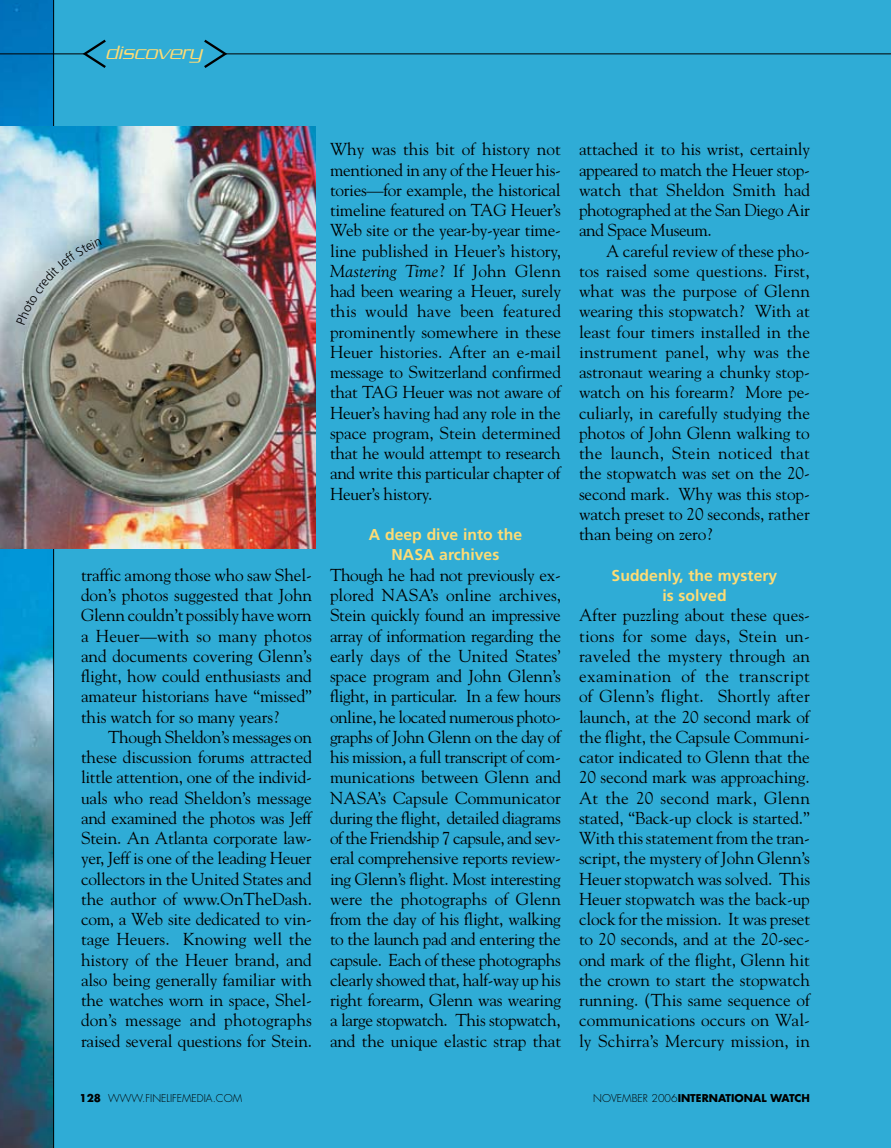
<style>
.page{position:relative;width:891px;height:1148px;background:#fff}
.page>*{position:absolute;margin:0;border:0;box-sizing:border-box;transform-origin:0 0}
.t1{font:italic 300 20.85px "Serpentine";color:#ffdc74}
.t2{font:17.25px/20.2px "Goudy";letter-spacing:-.01em;color:#000;text-align:justify}
.t3{font:700 15.75px/20.2px "Frutiger";color:#ffdc74;text-align:center}
.t4{font:700 10.5px "Futura";color:#000}
.t5{font:300 10.5px "Futura";color:#000}
.s1{font-style:italic}
.s2{font-weight:700}
.s3{font-weight:300}
</style>
<div class="page">
<div style="left:54px;top:0;width:837px;height:1148px;background:#2facd6"></div>
<img style="left:0;top:0;width:53px;height:1148px">
<hr style="left:53px;top:0;width:1px;height:1148px;background:#000">
<svg style="left:202px;top:37px;width:27px;height:33px"></svg>
<svg style="left:81px;top:37px;width:27px;height:33px"></svg>
<hr style="left:0;top:53px;width:85px;height:1px;background:#000">
<hr style="left:224px;top:53px;width:667px;height:1px;background:#000">
<img style="left:0;top:126px;width:315px;height:422px">
<svg style="left:16px;top:239px;width:86px;height:85px;background:#a2aead"></svg>
<p class="t1" style="left:106px;top:41px;width:98px">discovery</p>
<p class="t2" style="left:81px;top:564px;width:233px">traffic among those who saw Shel&shy;don’s photos suggested that John Glenn couldn’t possibly have worn a Heuer—with so many photos and documents covering Glenn’s flight, how could enthusiasts and amateur historians have “missed” this watch for so many years?</p>
<p class="t2" style="left:81px;top:726px;width:233px;text-indent:27px">Though Sheldon’s messages on these discussion forums attracted little attention, one of the individ&shy;uals who read Sheldon’s message and examined the photos was Jeff Stein. An Atlanta corporate law&shy;yer, Jeff is one of the leading Heuer collectors in the United States and the author of www.OnTheDash. com, a Web site dedicated to vin&shy;tage Heuers. Knowing well the history of the Heuer brand, and also being generally familiar with the watches worn in space, Shel&shy;don’s message and photographs raised several questions for Stein.</p>
<p class="t2" style="left:330px;top:139px;width:233px">Why was this bit of history not mentioned in any of the Heuer his&shy;tories—for example, the historical timeline featured on TAG Heuer’s Web site or the year-by-year time&shy;line published in Heuer’s history, <span class="s1">Mastering Time</span>? If John Glenn had been wearing a Heuer, surely this would have been featured prominently somewhere in these Heuer histories. After an e-mail message to Switzerland confirmed that TAG Heuer was not aware of Heuer’s having had any role in the space program, Stein determined that he would attempt to research and write this particular chapter of Heuer’s history.</p>
<p class="t3" style="left:369px;top:524px;width:155px">A deep dive into the<br>NASA archives</p>
<p class="t2" style="left:330px;top:564px;width:233px">Though he had not previously ex&shy;plored NASA’s online archives, Stein quickly found an impressive array of information regarding the early days of the United States’ space program and John Glenn’s flight, in particular. In a few hours online, he located numerous photo&shy;graphs of John Glenn on the day of his mission, a full transcript of com&shy;munications between Glenn and NASA’s Capsule Communicator during the flight, detailed diagrams of the Friendship 7 capsule, and sev&shy;eral comprehensive reports review&shy;ing Glenn’s flight. Most interesting were the photographs of Glenn from the day of his flight, walking to the launch pad and entering the capsule. Each of these photographs clearly showed that, half-way up his right forearm, Glenn was wearing a large stopwatch. This stopwatch, and the unique elastic strap that</p>
<p class="t2" style="left:579px;top:139px;width:233px">attached it to his wrist, certainly appeared to match the Heuer stop&shy;watch that Sheldon Smith had photographed at the San Diego Air and Space Museum.</p>
<p class="t2" style="left:579px;top:240px;width:233px;text-indent:27px">A careful review of these pho&shy;tos raised some questions. First, what was the purpose of Glenn wearing this stopwatch? With at least four timers installed in the instrument panel, why was the astronaut wearing a chunky stop&shy;watch on his forearm? More pe&shy;culiarly, in carefully studying the photos of John Glenn walking to the launch, Stein noticed that the stopwatch was set on the 20- second mark. Why was this stop&shy;watch preset to 20 seconds, rather than being on zero?</p>
<p class="t3" style="left:612px;top:565px;width:167px">Suddenly, the mystery is solved</p>
<p class="t2" style="left:579px;top:604px;width:233px">After puzzling about these ques&shy;tions for some days, Stein un&shy;raveled the mystery through an examination of the transcript of Glenn’s flight. Shortly after launch, at the 20 second mark of the flight, the Capsule Communi&shy;cator indicated to Glenn that the 20 second mark was approaching.<br>At the 20 second mark, Glenn stated, “Back-up clock is started.” With this statement from the tran&shy;script, the mystery of John Glenn’s Heuer stopwatch was solved. This Heuer stopwatch was the back-up clock for the mission. It was preset to 20 seconds, and at the 20-sec&shy;ond mark of the flight, Glenn hit the crown to start the stopwatch running. (This same sequence of communications occurs on Wal&shy;ly Schirra’s Mercury mission, in</p>
<p class="t5" style="left:80px;top:1092px;width:105px"><span class="s2">128</span> WWW.FINELIFEME</p>
<p class="t5" style="left:197px;top:1092px;width:37px">DIA.COM</p>
<p class="t4" style="left:593px;top:1091px;width:218px"><span class="s3">NOVEMBER 2006</span>INTERNATIONAL WATCH</p>
</div>
